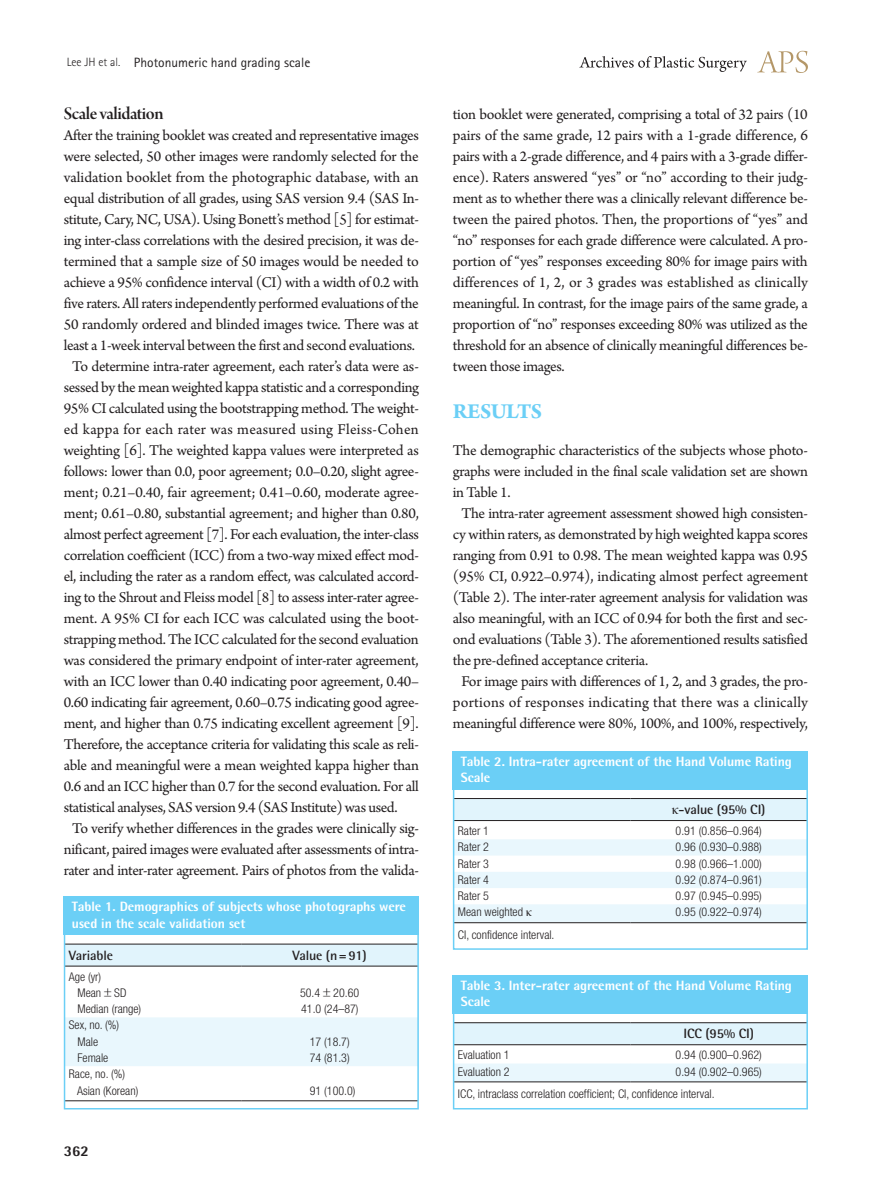
<style>
.page{position:relative;width:893px;height:1191px;background:#fff}
.page>*{position:absolute;margin:0;border:0;box-sizing:border-box;transform-origin:0 0}
.대제목{font:700 22.5px "Arno Pro";letter-spacing:-.02em;color:#6bcff6}
.중제목{font:18.75px "Arno Pro Smbd Display";letter-spacing:-.025em;color:#231f20}
.본문{font:15.75px/21px "Arno Pro";letter-spacing:-.02em;color:#231f20;text-align:justify}
.본문_0{font:15.75px/21px "Arno Pro";letter-spacing:-.02em;color:#231f20;text-align:justify}
.t1{font:800 15px "Rotis Semi Sans Std";color:#231f20}
.표그림제목{font:800 13.5px/16.2px "Rotis Semi Sans Std";letter-spacing:-.005em;color:#fff}
.표열제목{font:700 13.5px "Rotis Semi Sans Std";letter-spacing:-.01em;color:#231f20}
.t2{font:13.5px "Rotis Sans Serif Std";color:#231f20}
.표본문{font:300 condensed 12px "Helvetica Neue LT Std";color:#231f20}
.s1{font-weight:300;font-size:12px}
.s2{font-family:"Dotum";font-weight:400;font-stretch:normal}
.s3{font-family:"Times New Roman";font-weight:400}
.s4{font-family:"Times New Roman";font-weight:400;font-stretch:normal}
</style>
<div class="page">
<svg style="left:757px;top:51px;width:51px;height:22px"></svg>
<svg style="left:579px;top:56px;width:168px;height:16px"></svg>
<div style="left:67px;top:944px;width:349px;height:21px;background:#e1f4fc"></div>
<div style="left:67px;top:1017px;width:349px;height:49px;background:#e9f7fd"></div>
<hr style="left:65px;top:943px;width:176px;height:1px;background:#231f20">
<hr style="left:241px;top:943px;width:177px;height:1px;background:#231f20">
<hr style="left:65px;top:965px;width:176px;height:1px;background:#231f20">
<hr style="left:241px;top:965px;width:177px;height:1px;background:#231f20">
<hr style="left:65px;top:1100px;width:176px;height:1px;background:#231f20">
<hr style="left:241px;top:1100px;width:177px;height:1px;background:#231f20">
<div style="left:64px;top:896px;width:355px;height:39px;background:#6bcff6"></div>
<div style="left:64px;top:896px;width:355px;height:213px;border:2px solid #6bcff6"></div>
<svg style="left:456px;top:1023px;width:349px;height:58px"></svg>
<hr style="left:454px;top:1081px;width:176px;height:1px;background:#231f20">
<hr style="left:630px;top:1081px;width:177px;height:1px;background:#231f20">
<hr style="left:454px;top:1022px;width:176px;height:1px;background:#231f20">
<hr style="left:630px;top:1022px;width:177px;height:1px;background:#231f20">
<hr style="left:454px;top:1044px;width:176px;height:1px;background:#231f20">
<hr style="left:630px;top:1044px;width:177px;height:1px;background:#231f20">
<div style="left:453px;top:975px;width:355px;height:38px;background:#6bcff6"></div>
<div style="left:453px;top:975px;width:355px;height:134px;border:2px solid #6bcff6"></div>
<svg style="left:456px;top:799px;width:349px;height:123px"></svg>
<hr style="left:454px;top:922px;width:176px;height:1px;background:#231f20">
<hr style="left:630px;top:922px;width:177px;height:1px;background:#231f20">
<hr style="left:454px;top:798px;width:176px;height:1px;background:#231f20">
<hr style="left:630px;top:798px;width:177px;height:1px;background:#231f20">
<hr style="left:454px;top:820px;width:176px;height:1px;background:#231f20">
<hr style="left:630px;top:820px;width:177px;height:1px;background:#231f20">
<div style="left:453px;top:751px;width:355px;height:38px;background:#6bcff6"></div>
<div style="left:453px;top:751px;width:355px;height:198px;border:2px solid #6bcff6"></div>
<p class="t2" style="left:67px;top:54px;width:245px"><span class="s1">Lee JH et al.</span> Photonumeric hand grading scale</p>
<p class="중제목" style="left:64px;top:103px;width:101px">Scale validation</p>
<p class="본문_0" style="left:64px;top:126px;width:357px">After the training booklet was created and representative images were selected, 50 other images were randomly selected for the validation booklet from the photographic database, with an equal distribution of all grades, using SAS version 9.4 (SAS In&shy;stitute, Cary, NC, USA). Using Bonett’s method [5] for estimat&shy;ing inter-class correlations with the desired precision, it was de&shy;termined that a sample size of 50 images would be needed to achieve a 95% confidence interval (CI) with a width of 0.2 with five raters. All raters independently performed evaluations of the 50 randomly ordered and blinded images twice. There was at least a 1-week interval between the first and second evaluations.</p>
<p class="본문" style="left:64px;top:357px;width:357px;text-indent:9px">To determine intra-rater agreement, each rater’s data were as&shy;sessed by the mean weighted kappa statistic and a corresponding 95% CI calculated using the bootstrapping method. The weight&shy;ed kappa for each rater was measured using Fleiss-Cohen weighting [6]. The weighted kappa values were interpreted as follows: lower than 0.0, poor agreement; 0.0–0.20, slight agree&shy;ment; 0.21–0.40, fair agreement; 0.41–0.60, moderate agree&shy;ment; 0.61–0.80, substantial agreement; and higher than 0.80, almost perfect agreement [7]. For each evaluation, the inter-class correlation coefficient (ICC) from a two-way mixed effect mod&shy;el, including the rater as a random effect, was calculated accord&shy;ing to the Shrout and Fleiss model [8] to assess inter-rater agree&shy;ment. A 95% CI for each ICC was calculated using the boot&shy;strapping method. The ICC calculated for the second evaluation was considered the primary endpoint of inter-rater agreement, with an ICC lower than 0.40 indicating poor agreement, 0.40– 0.60 indicating fair agreement, 0.60–0.75 indicating good agree&shy;ment, and higher than 0.75 indicating excellent agreement [9].<br>Therefore, the acceptance criteria for validating this scale as reli&shy;able and meaningful were a mean weighted kappa higher than 0.6 and an ICC higher than 0.7 for the second evaluation. For all statistical analyses, SAS version 9.4 (SAS Institute) was used.</p>
<p class="본문" style="left:64px;top:819px;width:357px;text-align:center">To verify whether differences in the grades were clinically sig&shy;nificant, paired images were evaluated after assessments of intra&shy;rater and inter-rater agreement. Pairs of photos from the valida-</p>
<p class="표그림제목" style="left:72px;top:898px;width:336px">Table 1. Demographics of subjects whose photographs were used in the scale validation set</p>
<p class="표열제목" style="left:69px;top:947px;width:46px">Variable</p>
<p class="표열제목" style="left:292px;top:947px;width:76px">Value (n=91)</p>
<p class="표본문" style="left:69px;top:969px;width:34px">Age (yr)</p>
<p class="표본문" style="left:78px;top:985px;width:50px">Mean<span class="s2">±</span>SD</p>
<p class="표본문" style="left:300px;top:985px;width:61px">50.4<span class="s2">±</span>20.60</p>
<p class="표본문" style="left:78px;top:1002px;width:65px">Median (range)</p>
<p class="표본문" style="left:301px;top:1002px;width:59px">41.0 (24–87)</p>
<p class="표본문" style="left:69px;top:1018px;width:52px">Sex, no. (%)</p>
<p class="표본문" style="left:78px;top:1034px;width:22px">Male</p>
<p class="표본문" style="left:310px;top:1034px;width:41px">17 (18.7)</p>
<p class="표본문" style="left:78px;top:1050px;width:32px">Female</p>
<p class="표본문" style="left:310px;top:1050px;width:41px">74 (81.3)</p>
<p class="표본문" style="left:69px;top:1067px;width:58px">Race, no. (%)</p>
<p class="표본문" style="left:77px;top:1083px;width:63px">Asian (Korean)</p>
<p class="표본문" style="left:310px;top:1083px;width:47px">91 (100.0)</p>
<p class="t1" style="left:64px;top:1141px;width:27px">362</p>
<p class="본문" style="left:453px;top:105px;width:357px">tion booklet were generated, comprising a total of 32 pairs (10 pairs of the same grade, 12 pairs with a 1-grade difference, 6 pairs with a 2-grade difference, and 4 pairs with a 3-grade differ&shy;ence). Raters answered “yes” or “no” according to their judg&shy;ment as to whether there was a clinically relevant difference be&shy;tween the paired photos. Then, the proportions of “yes” and “no” responses for each grade difference were calculated. A pro&shy;portion of “yes” responses exceeding 80% for image pairs with differences of 1, 2, or 3 grades was established as clinically meaningful. In contrast, for the image pairs of the same grade, a proportion of “no” responses exceeding 80% was utilized as the threshold for an absence of clinically meaningful differences be&shy;tween those images.</p>
<p class="대제목" style="left:453px;top:399px;width:91px">RESULTS</p>
<p class="본문_0" style="left:453px;top:441px;width:357px">The demographic characteristics of the subjects whose photo&shy;graphs were included in the final scale validation set are shown in Table 1.</p>
<p class="본문" style="left:453px;top:504px;width:357px;text-indent:9px">The intra-rater agreement assessment showed high consisten&shy;cy within raters, as demonstrated by high weighted kappa scores ranging from 0.91 to 0.98. The mean weighted kappa was 0.95 (95% CI, 0.922–0.974), indicating almost perfect agreement (Table 2). The inter-rater agreement analysis for validation was also meaningful, with an ICC of 0.94 for both the first and sec&shy;ond evaluations (Table 3). The aforementioned results satisfied the pre-defined acceptance criteria.</p>
<p class="본문" style="left:453px;top:672px;width:357px;text-align:center">For image pairs with differences of 1, 2, and 3 grades, the pro&shy;portions of responses indicating that there was a clinically meaningful difference were 80%, 100%, and 100%, respectively,</p>
<p class="표그림제목" style="left:461px;top:753px;width:332px">Table 2. Intra-rater agreement of the Hand Volume Rating<br>Scale</p>
<p class="표열제목" style="left:672px;top:801px;width:95px"><span class="s3">κ</span>-value (95% CI)</p>
<p class="표본문" style="left:458px;top:824px;width:33px">Rater 1</p>
<p class="표본문" style="left:676px;top:824px;width:88px">0.91 (0.856–0.964)</p>
<p class="표본문" style="left:458px;top:840px;width:33px">Rater 2</p>
<p class="표본문" style="left:676px;top:840px;width:88px">0.96 (0.930–0.988)</p>
<p class="표본문" style="left:458px;top:856px;width:33px">Rater 3</p>
<p class="표본문" style="left:676px;top:856px;width:88px">0.98 (0.966–1.000)</p>
<p class="표본문" style="left:458px;top:872px;width:33px">Rater 4</p>
<p class="표본문" style="left:676px;top:872px;width:88px">0.92 (0.874–0.961)</p>
<p class="표본문" style="left:458px;top:889px;width:33px">Rater 5</p>
<p class="표본문" style="left:676px;top:889px;width:88px">0.97 (0.945–0.995)</p>
<p class="표본문" style="left:458px;top:905px;width:76px">Mean weighted <span class="s4">κ</span></p>
<p class="표본문" style="left:676px;top:905px;width:88px">0.95 (0.922–0.974)</p>
<p class="표본문" style="left:458px;top:928px;width:98px">CI, confidence interval.</p>
<p class="표그림제목" style="left:461px;top:977px;width:332px">Table 3. Inter-rater agreement of the Hand Volume Rating<br>Scale</p>
<p class="표열제목" style="left:683px;top:1025px;width:72px">ICC (95% CI)</p>
<p class="표본문" style="left:458px;top:1048px;width:53px">Evaluation 1</p>
<p class="표본문" style="left:676px;top:1048px;width:88px">0.94 (0.900–0.962)</p>
<p class="표본문" style="left:458px;top:1064px;width:53px">Evaluation 2</p>
<p class="표본문" style="left:676px;top:1064px;width:88px">0.94 (0.902–0.965)</p>
<p class="표본문" style="left:458px;top:1087px;width:258px">ICC, intraclass correlation coefficient; CI, confidence interval.</p>
</div>
